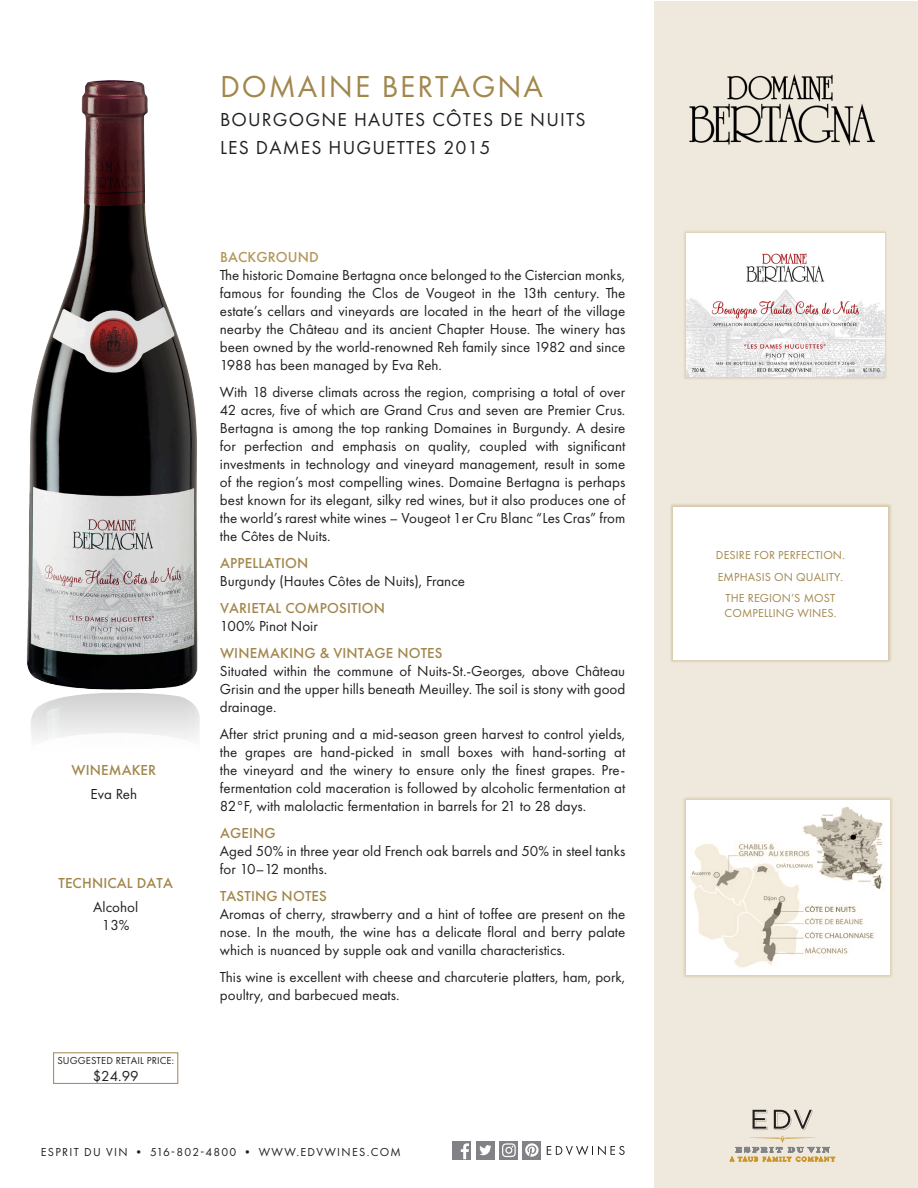
<style>
.page{position:relative;width:918px;height:1188px;background:#fff}
.page>*{position:absolute;margin:0;border:0;box-sizing:border-box;transform-origin:0 0}
.t1{font:31.5px "Futura PT";letter-spacing:.06em;color:#a2874c}
.t2{font:19.5px/28.5px "Futura PT";letter-spacing:.06em;color:#231f20}
.Para_Body{font:15px/18px "Futura PT";color:#231f20;text-align:justify}
.t3{font:500 15px "Futura PT";letter-spacing:.01em;color:#a2874c}
.t4{font:500 15px "Futura PT";letter-spacing:.01em;color:#b39758}
.t5{font:12px/15px "Futura PT";letter-spacing:.01em;color:#a2874c}
.t6{font:12px "Futura PT";letter-spacing:.11em;color:#231f20}
.t7{font:10.5px "Futura PT";letter-spacing:.01em;color:#231f20}
</style>
<div class="page">
<img style="left:26px;top:80px;width:172px;height:610px">
<div style="left:654px;top:1px;width:264px;height:1186px;background:#efe8dc"></div>
<div style="left:684px;top:231px;width:203px;height:149px;background:#b39758;opacity:.65"></div>
<img style="left:686px;top:233px;width:198px;height:144px">
<div style="left:53px;top:1053px;width:125px;height:31px;border:1px solid #a2874c"></div>
<img style="left:689px;top:74px;width:186px;height:72px">
<div style="left:670px;top:503px;width:221px;height:160px;background:#a2874c;opacity:.65"></div>
<div style="left:673px;top:507px;width:215px;height:153px;background:#fff"></div>
<div style="left:683px;top:797px;width:210px;height:181px;background:#b39758;opacity:.65"></div>
<img style="left:686px;top:800px;width:203px;height:175px">
<svg style="left:730px;top:1110px;width:105px;height:52px"></svg>
<div style="left:499px;top:1141px;width:19px;height:18px;background:#808285"></div>
<svg style="left:502px;top:1143px;width:14px;height:14px"></svg>
<div style="left:523px;top:1141px;width:18px;height:18px;background:#808285"></div>
<svg style="left:525px;top:1143px;width:14px;height:14px"></svg>
<div style="left:453px;top:1141px;width:18px;height:18px;background:#808285"></div>
<svg style="left:461px;top:1143px;width:8px;height:16px"></svg>
<div style="left:476px;top:1141px;width:19px;height:18px;background:#808285"></div>
<svg style="left:479px;top:1145px;width:13px;height:10px"></svg>
<svg style="left:547px;top:1146px;width:78px;height:9px"></svg>
<p class="t3" style="left:71px;top:761px;width:86px">WINEMAKER</p>
<p class="Para_Body" style="left:90px;top:785px;width:48px">Eva Reh</p>
<p class="t3" style="left:58px;top:874px;width:116px">TECHNICAL DATA</p>
<p class="Para_Body" style="left:93px;top:898px;width:46px;text-align:center">Alcohol<br>13%</p>
<p class="t7" style="left:57px;top:1054px;width:118px">SUGGESTED RETAIL PRICE:</p>
<p class="Para_Body" style="left:93px;top:1066px;width:48px">$24.99</p>
<p class="t1" style="left:220px;top:68px;width:325px">DOMAINE BERTAGNA</p>
<p class="t2" style="left:220px;top:105px;width:367px">BOURGOGNE HAUTES CÔTES DE NUITS<br>LES DAMES HUGUETTES 2015</p>
<p class="t4" style="left:220px;top:248px;width:100px">BACKGROUND</p>
<p class="Para_Body" style="left:220px;top:266px;width:407px">The historic Domaine Bertagna once belonged to the Cistercian monks, famous for founding the Clos de Vougeot in the 13th century. The estate’s cellars and vineyards are located in the heart of the village nearby the Château and its ancient Chapter House. The winery has been owned by the world-renowned Reh family since 1982 and since 1988 has been managed by Eva Reh.</p>
<p class="Para_Body" style="left:220px;top:383px;width:407px">With 18 diverse climats across the region, comprising a total of over 42 acres, five of which are Grand Crus and seven are Premier Crus.<br>Bertagna is among the top ranking Domaines in Burgundy. A desire for perfection and emphasis on quality, coupled with significant investments in technology and vineyard management, result in some of the region’s most compelling wines. Domaine Bertagna is perhaps best known for its elegant, silky red wines, but it also produces one of the world’s rarest white wines – Vougeot 1er Cru Blanc “Les Cras” from the Côtes de Nuits.</p>
<p class="t3" style="left:220px;top:554px;width:90px">APPELLATION</p>
<p class="Para_Body" style="left:220px;top:572px;width:247px">Burgundy (Hautes Côtes de Nuits), France</p>
<p class="t3" style="left:220px;top:599px;width:167px">VARIETAL COMPOSITION</p>
<p class="Para_Body" style="left:220px;top:617px;width:99px">100% Pinot Noir</p>
<p class="t3" style="left:220px;top:644px;width:224px">WINEMAKING &amp; VINTAGE NOTES</p>
<p class="Para_Body" style="left:220px;top:662px;width:407px">Situated within the commune of Nuits-St.-Georges, above Château Grisin and the upper hills beneath Meuilley. The soil is stony with good drainage.</p>
<p class="Para_Body" style="left:220px;top:725px;width:407px">After strict pruning and a mid-season green harvest to control yields, the grapes are hand-picked in small boxes with hand-sorting at the vineyard and the winery to ensure only the finest grapes. Pre&shy;fermentation cold maceration is followed by alcoholic fermentation at 82°F, with malolactic fermentation in barrels for 21 to 28 days.</p>
<p class="t3" style="left:220px;top:824px;width:57px">AGEING</p>
<p class="Para_Body" style="left:220px;top:842px;width:407px">Aged 50% in three year old French oak barrels and 50% in steel tanks for 10–12 months.</p>
<p class="t3" style="left:220px;top:887px;width:108px">TASTING NOTES</p>
<p class="Para_Body" style="left:220px;top:905px;width:407px">Aromas of cherry, strawberry and a hint of toffee are present on the nose. In the mouth, the wine has a delicate floral and berry palate which is nuanced by supple oak and vanilla characteristics.</p>
<p class="Para_Body" style="left:220px;top:968px;width:407px">This wine is excellent with cheese and charcuterie platters, ham, pork, poultry, and barbecued meats.</p>
<p class="t6" style="left:41px;top:1145px;width:362px">ESPRIT DU VIN • 516-802-4800 • WWW.EDVWINES.COM</p>
<p class="t5" style="left:716px;top:547px;width:131px">DESIRE FOR PERFECTION.</p>
<p class="t5" style="left:718px;top:569px;width:127px">EMPHASIS ON QUALITY.</p>
<p class="t5" style="left:725px;top:591px;width:113px">THE REGION’S MOST<br>COMPELLING WINES.</p>
</div>
